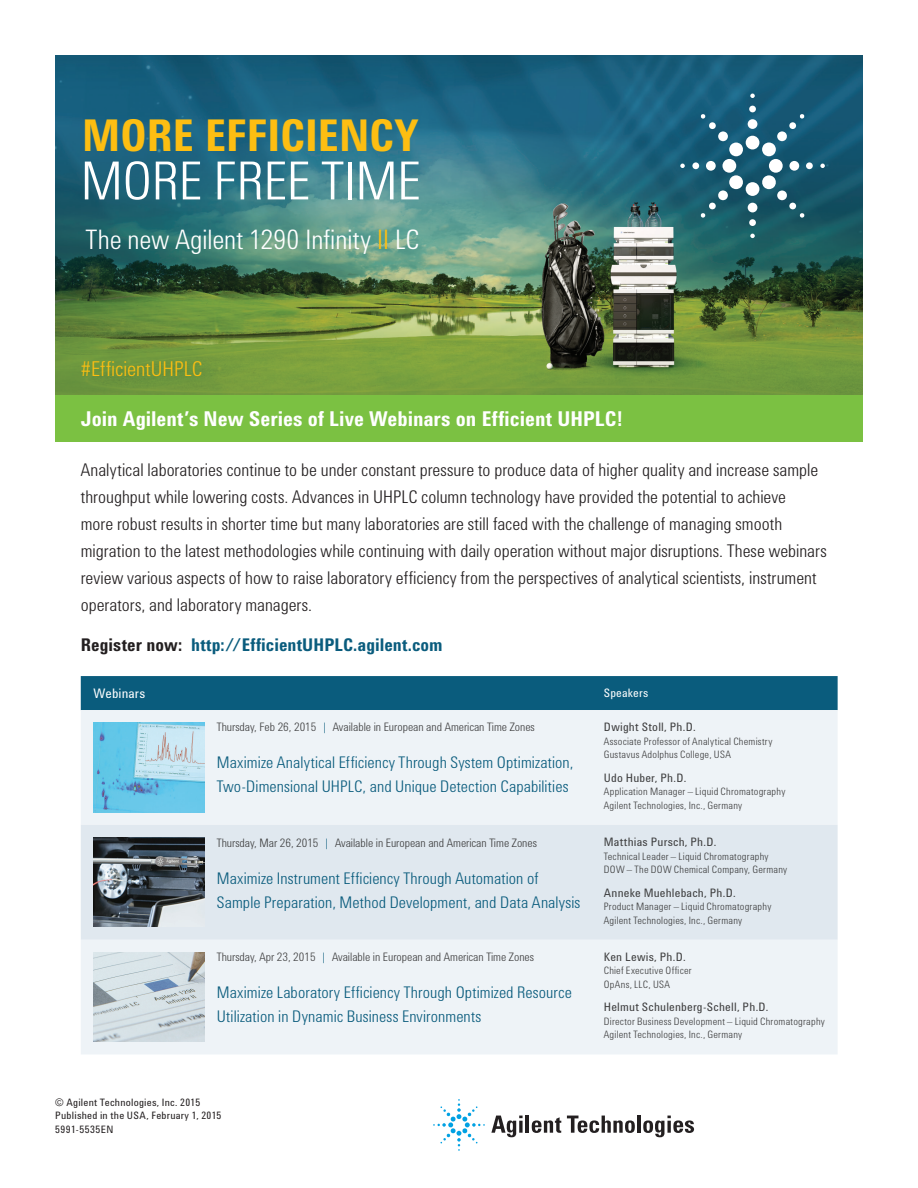
<style>
.page{position:relative;width:918px;height:1188px;background:#fff}
.page>*{position:absolute;margin:0;border:0;box-sizing:border-box;transform-origin:0 0}
.t1{font:300 54px "Agilent Condensed CFF";letter-spacing:-.005em;color:#fff}
.t2{font:700 45px "Agilent Condensed CFF";letter-spacing:-.005em;color:#fdbe12}
.t3{font:300 27.6px "Agilent Condensed CFF";color:#fff}
.t4{font:700 21px "Agilent Condensed CFF";color:#fff}
.t5{font:300 21px "Agilent Condensed CFF";letter-spacing:.005em;color:#fdbe12}
.t6{font:300 18px/27px "Agilent Condensed CFF";color:#231f20}
.t7{font:700 18px "Agilent Condensed CFF";color:#0a5c7d}
.t8{font:300 16.5px/24px "Agilent Condensed CFF";letter-spacing:.005em;color:#0a5c7d}
.t9{font:13.5px "Agilent Condensed CFF";letter-spacing:.01em;color:#fff}
.t10{font:300 12px "Agilent Condensed CFF";color:#3e3e3f}
.t11{font:12px "Agilent Condensed CFF";letter-spacing:.015em;color:#3e3e3f}
.t12{font:12px "Agilent Condensed CFF";letter-spacing:.02em;color:#fff}
.t13{font:300 10.5px/13.5px "Agilent Condensed CFF";letter-spacing:.025em;color:#3e3e3f}
.t14{font:10.5px/13.5px "Agilent Condensed CFF";letter-spacing:.02em;color:#231f20}
.s1{color:#fdbe12}
.s2{color:#231f20}
.s3{color:#0a5c7d}
</style>
<div class="page">
<img style="left:55px;top:55px;width:808px;height:340px">
<div style="left:81px;top:676px;width:757px;height:34px;background:#0a5c7d"></div>
<div style="left:81px;top:710px;width:757px;height:344px;background:#eef3f7"></div>
<div style="left:81px;top:825px;width:757px;height:115px;background:#e0e8ef"></div>
<img style="left:94px;top:723px;width:110px;height:89px">
<img style="left:94px;top:838px;width:110px;height:89px">
<img style="left:94px;top:952px;width:110px;height:90px">
<div style="left:55px;top:395px;width:808px;height:47px;background:#7bc142"></div>
<div style="left:746px;top:136px;width:13px;height:13px;background:#fff;border-radius:50%"></div>
<div style="left:748px;top:119px;width:9px;height:10px;background:#fff;border-radius:50%"></div>
<div style="left:749px;top:106px;width:7px;height:6px;background:#fff;border-radius:50%"></div>
<svg style="left:750px;top:94px;width:5px;height:4px"></svg>
<div style="left:769px;top:159px;width:14px;height:14px;background:#fff;border-radius:50%"></div>
<div style="left:789px;top:161px;width:10px;height:10px;background:#fff;border-radius:50%"></div>
<div style="left:806px;top:162px;width:7px;height:7px;background:#fff;border-radius:50%"></div>
<svg style="left:820px;top:164px;width:5px;height:4px"></svg>
<div style="left:746px;top:182px;width:13px;height:14px;background:#fff;border-radius:50%"></div>
<div style="left:748px;top:203px;width:9px;height:9px;background:#fff;border-radius:50%"></div>
<div style="left:749px;top:219px;width:7px;height:7px;background:#fff;border-radius:50%"></div>
<svg style="left:750px;top:234px;width:5px;height:4px"></svg>
<div style="left:722px;top:159px;width:14px;height:14px;background:#fff;border-radius:50%"></div>
<div style="left:706px;top:161px;width:10px;height:10px;background:#fff;border-radius:50%"></div>
<div style="left:692px;top:162px;width:7px;height:7px;background:#fff;border-radius:50%"></div>
<svg style="left:680px;top:164px;width:5px;height:4px"></svg>
<svg style="left:762px;top:114px;width:43px;height:42px;background:#38718a"></svg>
<svg style="left:761px;top:175px;width:43px;height:43px;background:#376c7c"></svg>
<svg style="left:701px;top:175px;width:43px;height:43px;background:#397080"></svg>
<svg style="left:701px;top:114px;width:43px;height:42px;background:#38728b"></svg>
<svg style="left:491px;top:1116px;width:32px;height:21px"></svg>
<svg style="left:519px;top:1121px;width:4px;height:12px"></svg>
<hr style="left:526px;top:1116px;width:3px;height:17px;background:#231f20">
<svg style="left:532px;top:1117px;width:29px;height:16px"></svg>
<svg style="left:567px;top:1116px;width:68px;height:17px"></svg>
<hr style="left:637px;top:1116px;width:4px;height:17px;background:#231f20">
<svg style="left:643px;top:1116px;width:51px;height:21px"></svg>
<svg style="left:433px;top:1099px;width:52px;height:52px"></svg>
<h2 class="t2" style="left:82px;top:101px;width:338px">MORE EFFICIENCY</h2>
<h1 class="t1" style="left:81px;top:140px;width:341px">MORE FREE TIME</h1>
<h3 class="t3" style="left:86px;top:219px;width:335px">The new Agilent 1290 Infinity <span class="s1">II</span> LC</h3>
<p class="t5" style="left:81px;top:353px;width:123px">#EfficientUHPLC</p>
<p class="t4" style="left:81px;top:403px;width:544px">Join Agilent’s New Series of Live Webinars on Efficient UHPLC!</p>
<p class="t6" style="left:81px;top:455px;width:747px">Analytical laboratories continue to be under constant pressure to produce data of higher quality and increase sample throughput while lowering costs. Advances in UHPLC column technology have provided the potential to achieve<br>more robust results in shorter time but many laboratories are still faced with the challenge of managing smooth migration to the latest methodologies while continuing with daily operation without major disruptions. These webinars review various aspects of how to raise laboratory efficiency from the perspectives of analytical scientists, instrument operators, and laboratory managers.</p>
<p class="t7" style="left:81px;top:631px;width:363px"><span class="s2">Register now:</span> http://EfficientUHPLC.agilent.com</p>
<p class="t9" style="left:94px;top:683px;width:53px">Webinars</p>
<p class="t12" style="left:604px;top:684px;width:46px">Speakers</p>
<p class="t10" style="left:217px;top:718px;width:319px">Thursday, Feb 26, 2015 <span class="s3">|</span> Available in European and American Time Zones</p>
<p class="t8" style="left:217px;top:749px;width:358px">Maximize Analytical Efficiency Through System Optimization,<br>Two-Dimensional UHPLC, and Unique Detection Capabilities</p>
<p class="t11" style="left:604px;top:718px;width:93px">Dwight Stoll, Ph.D.</p>
<p class="t13" style="left:604px;top:734px;width:170px">Associate Professor of Analytical Chemistry<br>Gustavus Adolphus College, USA</p>
<p class="t11" style="left:604px;top:769px;width:84px">Udo Huber, Ph.D.</p>
<p class="t13" style="left:604px;top:784px;width:183px">Application Manager – Liquid Chromatography<br>Agilent Technologies, Inc., Germany</p>
<p class="t10" style="left:217px;top:834px;width:322px">Thursday, Mar 26, 2015 <span class="s3">|</span> Available in European and American Time Zones</p>
<p class="t8" style="left:217px;top:865px;width:365px">Maximize Instrument Efficiency Through Automation of<br>Sample Preparation, Method Development, and Data Analysis</p>
<p class="t10" style="left:217px;top:948px;width:319px">Thursday, Apr 23, 2015 <span class="s3">|</span> Available in European and American Time Zones</p>
<p class="t8" style="left:217px;top:979px;width:356px">Maximize Laboratory Efficiency Through Optimized Resource<br>Utilization in Dynamic Business Environments</p>
<p class="t14" style="left:55px;top:1095px;width:168px">© Agilent Technologies, Inc. 2015<br>Published in the USA, February 1, 2015<br>5991-5535EN</p>
<p class="t11" style="left:604px;top:833px;width:114px">Matthias Pursch, Ph.D.</p>
<p class="t13" style="left:604px;top:848px;width:185px">Technical Leader – Liquid Chromatography<br>DOW – The DOW Chemical Company, Germany</p>
<p class="t11" style="left:604px;top:883px;width:133px">Anneke Muehlebach, Ph.D.</p>
<p class="t13" style="left:604px;top:899px;width:169px">Product Manager – Liquid Chromatography<br>Agilent Technologies, Inc., Germany</p>
<p class="t11" style="left:604px;top:948px;width:84px">Ken Lewis, Ph.D.</p>
<p class="t13" style="left:604px;top:963px;width:89px">Chief Executive Officer<br>OpAns, LLC, USA</p>
<p class="t11" style="left:604px;top:998px;width:166px">Helmut Schulenberg-Schell, Ph.D.</p>
<p class="t13" style="left:604px;top:1014px;width:223px">Director Business Development – Liquid Chromatography<br>Agilent Technologies, Inc., Germany</p>
</div>
